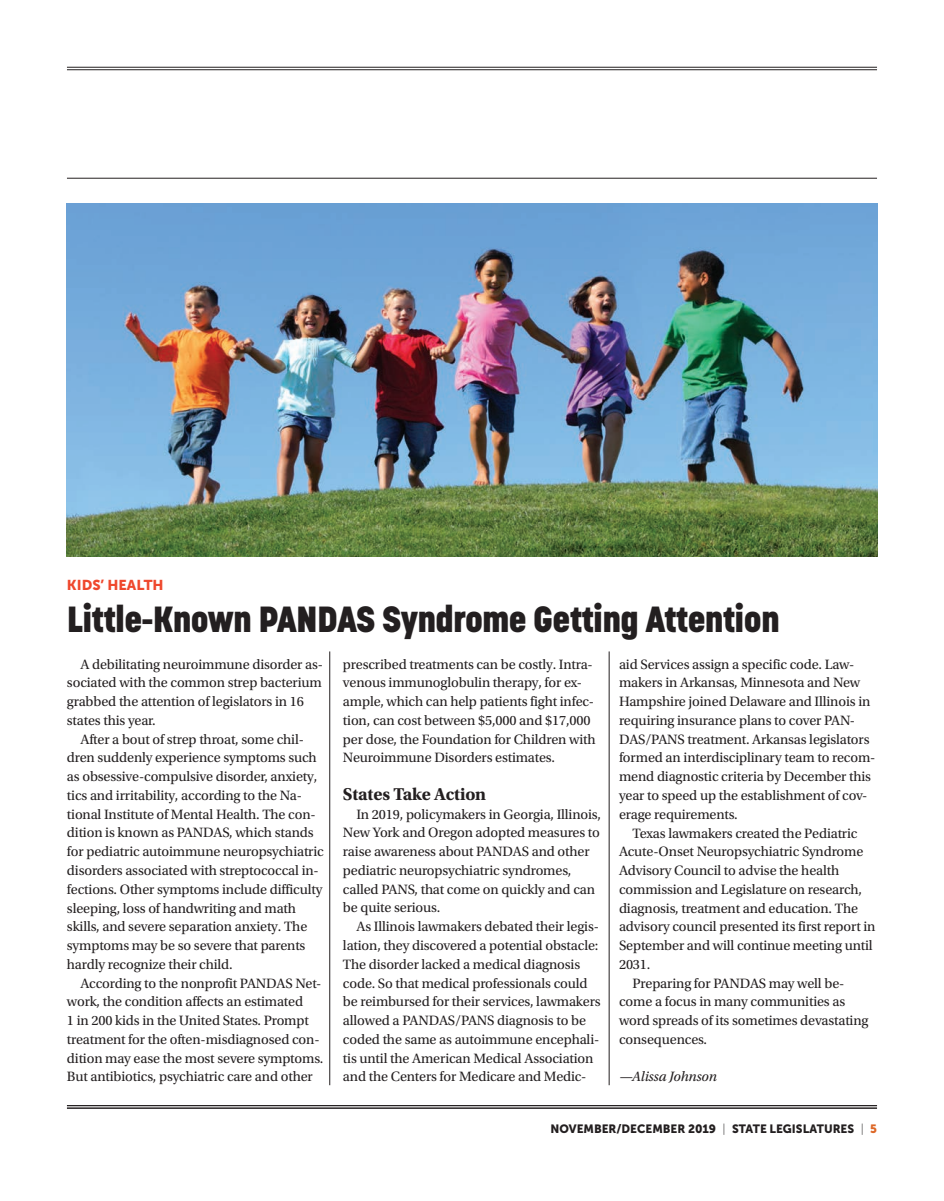
<style>
.page{position:relative;width:944px;height:1201px;background:#fff}
.page>*{position:absolute;margin:0;border:0;box-sizing:border-box;transform-origin:0 0}
.Trends_Hed{font:800 36px "Korolev";letter-spacing:-.02em;color:#231f20}
.Body_Subhead{font:700 18px "Utopia Std";letter-spacing:-.01em;color:#231f20}
.Body_Copy{font:14.25px/18.8px "Utopia Std";letter-spacing:-.01em;color:#231f20}
.Byline_-_shirt_tail{font:italic 14.25px "Utopia Std";letter-spacing:-.01em;color:#231f20}
.Label{font:14.25px "Museo Sans 900";color:#ef482d}
.t1{font:12px "Museo Sans 900";color:#231f20}
.s1{font-family:"Museo Sans 100"}
.s2{color:#dd6726}
</style>
<div class="page">
<hr style="left:67px;top:67px;width:810px;height:1px;background:#231f20">
<hr style="left:67px;top:69px;width:810px;height:1px;background:#231f20">
<hr style="left:67px;top:1105px;width:810px;height:1px;background:#231f20">
<hr style="left:67px;top:1107px;width:810px;height:1px;background:#231f20">
<hr style="left:67px;top:178px;width:810px;height:1px;background:#231f20">
<img style="left:67px;top:203px;width:810px;height:354px">
<hr style="left:329px;top:651px;width:1px;height:434px;background:#231f20">
<hr style="left:609px;top:651px;width:1px;height:434px;background:#231f20">
<p class="Label" style="left:67px;top:576px;width:98px">KIDS’ HEALTH</p>
<p class="Trends_Hed" style="left:67px;top:596px;width:714px">Little-Known PANDAS Syndrome Getting Attention</p>
<p class="Body_Copy" style="left:67px;top:655px;width:257px;text-indent:13px">A debilitating neuroimmune disorder as&shy;sociated with the common strep bacterium grabbed the attention of legislators in 16 states this year.</p>
<p class="Body_Copy" style="left:67px;top:730px;width:258px;text-indent:13px">After a bout of strep throat, some chil&shy;dren suddenly experience symptoms such as obsessive-compulsive disorder, anxiety, tics and irritability, according to the Na&shy;tional Institute of Mental Health. The con&shy;dition is known as PANDAS, which stands for pediatric autoimmune neuropsychiatric disorders associated with streptococcal in&shy;fections. Other symptoms include difficulty sleeping, loss of handwriting and math skills, and severe separation anxiety. The symptoms may be so severe that parents hardly recognize their child.</p>
<p class="Body_Copy" style="left:67px;top:973px;width:258px;text-indent:13px">According to the nonprofit PANDAS Net&shy;work, the condition affects an estimated<br>1 in 200 kids in the United States. Prompt treatment for the often-misdiagnosed con&shy;dition may ease the most severe symptoms.<br>But antibiotics, psychiatric care and other</p>
<p class="Body_Copy" style="left:619px;top:655px;width:258px">aid Services assign a specific code. Law&shy;makers in Arkansas, Minnesota and New Hampshire joined Delaware and Illinois in requiring insurance plans to cover PAN-DAS/PANS treatment. Arkansas legislators formed an interdisciplinary team to recom&shy;mend diagnostic criteria by December this year to speed up the establishment of cov&shy;erage requirements.</p>
<p class="Body_Copy" style="left:619px;top:823px;width:258px;text-indent:13px">Texas lawmakers created the Pediatric Acute-Onset Neuropsychiatric Syndrome Advisory Council to advise the health commission and Legislature on research, diagnosis, treatment and education. The advisory council presented its first report in September and will continue meeting until 2031.</p>
<p class="Body_Copy" style="left:619px;top:973px;width:251px;text-indent:13px">Preparing for PANDAS may well be&shy;come a focus in many communities as word spreads of its sometimes devastating consequences.</p>
<p class="Byline_-_shirt_tail" style="left:619px;top:1069px;width:99px">—Alissa Johnson</p>
<p class="Body_Copy" style="left:343px;top:655px;width:254px">prescribed treatments can be costly. Intra&shy;venous immunoglobulin therapy, for ex&shy;ample, which can help patients fight infec&shy;tion, can cost between $5,000 and $17,000 per dose, the Foundation for Children with Neuroimmune Disorders estimates.</p>
<p class="Body_Subhead" style="left:343px;top:783px;width:145px">States Take Action</p>
<p class="Body_Copy" style="left:343px;top:805px;width:259px;text-indent:13px">In 2019, policymakers in Georgia, Illinois, New York and Oregon adopted measures to raise awareness about PANDAS and other pediatric neuropsychiatric syndromes, called PANS, that come on quickly and can be quite serious.</p>
<p class="Body_Copy" style="left:343px;top:917px;width:259px;text-indent:13px">As Illinois lawmakers debated their legis&shy;lation, they discovered a potential obstacle:<br>The disorder lacked a medical diagnosis code. So that medical professionals could be reimbursed for their services, lawmakers allowed a PANDAS/PANS diagnosis to be coded the same as autoimmune encephali&shy;tis until the American Medical Association and the Centers for Medicare and Medic-</p>
<p class="t1" style="left:550px;top:1121px;width:328px">NOVEMBER/DECEMBER 2019 <span class="s1">|</span> STATE LEGISLATURES <span class="s1">|</span> <span class="s2">5</span></p>
</div>
